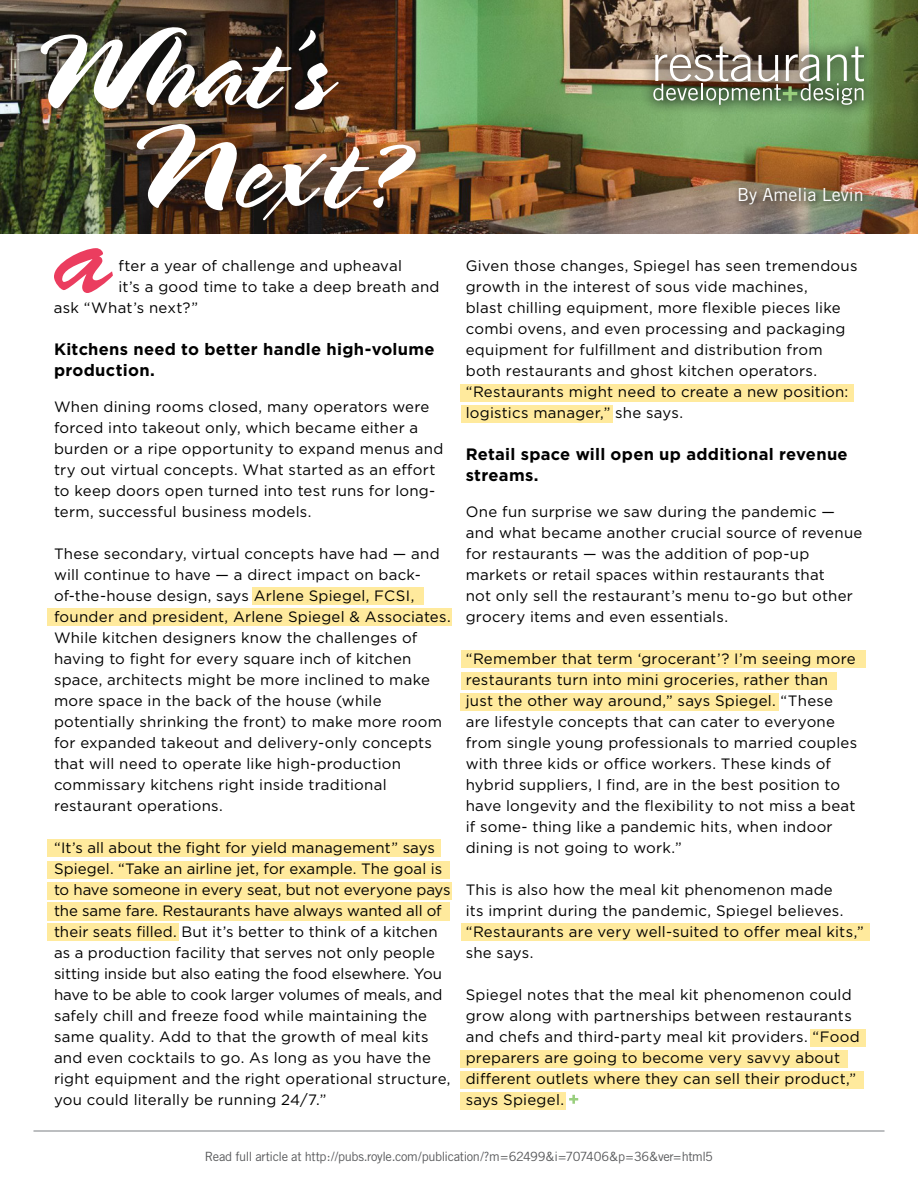
<style>
.page{position:relative;width:918px;height:1188px;background:#fff}
.page>*{position:absolute;margin:0;border:0;box-sizing:border-box;transform-origin:0 0}
.t1{font:18px "Trade Gothic";color:#fff}
.t2{font:700 16.5px/21px "Gotham";letter-spacing:.02em;color:#000}
.t3{font:15px/21px "Gotham";letter-spacing:.015em;color:#000}
.t4{font:12.75px "Trade Gothic";letter-spacing:-.03em;color:#58595b}
</style>
<div class="page">
<img style="left:0;top:0;width:918px;height:233px">
<div style="left:639px;top:32px;width:239px;height:87px;background:#000;opacity:.75"></div>
<svg style="left:653px;top:47px;width:211px;height:58px;background:#838972"></svg>
<div style="left:252px;top:587px;width:171px;height:18px;background:#ffea9d"></div>
<div style="left:48px;top:840px;width:393px;height:17px;background:#ffea9d"></div>
<div style="left:461px;top:384px;width:393px;height:18px;background:#ffea9d"></div>
<div style="left:461px;top:924px;width:408px;height:17px;background:#ffea9d"></div>
<div style="left:461px;top:651px;width:405px;height:17px;background:#ffea9d"></div>
<div style="left:810px;top:1029px;width:56px;height:17px;background:#ffea9d"></div>
<div style="left:48px;top:882px;width:404px;height:18px;background:#ffea9d"></div>
<div style="left:48px;top:608px;width:404px;height:18px;background:#ffea9d"></div>
<div style="left:48px;top:861px;width:402px;height:17px;background:#ffea9d"></div>
<div style="left:461px;top:405px;width:151px;height:18px;background:#ffea9d"></div>
<div style="left:461px;top:672px;width:376px;height:17px;background:#ffea9d"></div>
<div style="left:461px;top:1050px;width:387px;height:17px;background:#ffea9d"></div>
<div style="left:461px;top:693px;width:318px;height:17px;background:#ffea9d"></div>
<div style="left:461px;top:1071px;width:403px;height:18px;background:#ffea9d"></div>
<div style="left:461px;top:1092px;width:105px;height:18px;background:#ffea9d"></div>
<div style="left:48px;top:902px;width:402px;height:19px;background:#ffea9d"></div>
<div style="left:48px;top:924px;width:131px;height:17px;background:#ffea9d"></div>
<svg style="left:54px;top:248px;width:59px;height:45px"></svg>
<hr style="left:33px;top:1130px;width:852px;height:2px;background:#a7a9ac">
<div style="left:734px;top:183px;width:136px;height:29px;background:#000;opacity:.75"></div>
<img style="left:39px;top:27px;width:300px;height:83px">
<img style="left:136px;top:123px;width:281px;height:98px">
<svg style="left:569px;top:1095px;width:9px;height:9px"></svg>
<p class="t1" style="left:737px;top:184px;width:128px">By Amelia Levin</p>
<p class="t3" style="left:118px;top:255px;width:285px">fter a year of challenge and upheaval</p>
<p class="t3" style="left:118px;top:276px;width:323px">it’s a good time to take a deep breath and</p>
<p class="t3" style="left:54px;top:297px;width:146px">ask “What’s next?”</p>
<p class="t2" style="left:54px;top:338px;width:382px">Kitchens need to better handle high-volume production.</p>
<p class="t3" style="left:54px;top:396px;width:391px">When dining rooms closed, many operators were forced into takeout only, which became either a burden or a ripe opportunity to expand menus and try out virtual concepts. What started as an effort to keep doors open turned into test runs for long&shy;term, successful business models.</p>
<p class="t3" style="left:54px;top:543px;width:398px">These secondary, virtual concepts have had — and will continue to have — a direct impact on back&shy;of-the-house design, says Arlene Spiegel, FCSI, founder and president, Arlene Spiegel &amp; Associates.<br>While kitchen designers know the challenges of having to fight for every square inch of kitchen space, architects might be more inclined to make more space in the back of the house (while potentially shrinking the front) to make more room for expanded takeout and delivery-only concepts that will need to operate like high-production commissary kitchens right inside traditional restaurant operations.</p>
<p class="t3" style="left:54px;top:837px;width:398px">“It’s all about the fight for yield management” says Spiegel. “Take an airline jet, for example. The goal is to have someone in every seat, but not everyone pays the same fare. Restaurants have always wanted all of their seats filled. But it’s better to think of a kitchen as a production facility that serves not only people sitting inside but also eating the food elsewhere. You have to be able to cook larger volumes of meals, and safely chill and freeze food while maintaining the same quality. Add to that the growth of meal kits and even cocktails to go. As long as you have the right equipment and the right operational structure, you could literally be running 24/7.”</p>
<p class="t3" style="left:466px;top:255px;width:393px">Given those changes, Spiegel has seen tremendous growth in the interest of sous vide machines,<br>blast chilling equipment, more flexible pieces like combi ovens, and even processing and packaging equipment for fulfillment and distribution from both restaurants and ghost kitchen operators. “Restaurants might need to create a new position: logistics manager,” she says.</p>
<p class="t2" style="left:466px;top:443px;width:383px">Retail space will open up additional revenue streams.</p>
<p class="t3" style="left:466px;top:501px;width:398px">One fun surprise we saw during the pandemic — and what became another crucial source of revenue for restaurants — was the addition of pop-up markets or retail spaces within restaurants that<br>not only sell the restaurant’s menu to-go but other grocery items and even essentials.</p>
<p class="t3" style="left:466px;top:648px;width:393px">“Remember that term ‘grocerant’? I’m seeing more restaurants turn into mini groceries, rather than just the other way around,” says Spiegel. “These are lifestyle concepts that can cater to everyone from single young professionals to married couples with three kids or office workers. These kinds of hybrid suppliers, I find, are in the best position to have longevity and the flexibility to not miss a beat if some- thing like a pandemic hits, when indoor dining is not going to work.”</p>
<p class="t3" style="left:466px;top:879px;width:400px">This is also how the meal kit phenomenon made<br>its imprint during the pandemic, Spiegel believes. “Restaurants are very well-suited to offer meal kits,” she says.</p>
<p class="t3" style="left:466px;top:984px;width:395px">Spiegel notes that the meal kit phenomenon could grow along with partnerships between restaurants and chefs and third-party meal kit providers. “Food preparers are going to become very savvy about different outlets where they can sell their product,” says Spiegel.</p>
<p class="t4" style="left:205px;top:1149px;width:510px">Read full article at http://pubs.royle.com/publication/?m=62499&amp;i=707406&amp;p=36&amp;ver=html5</p>
</div>
